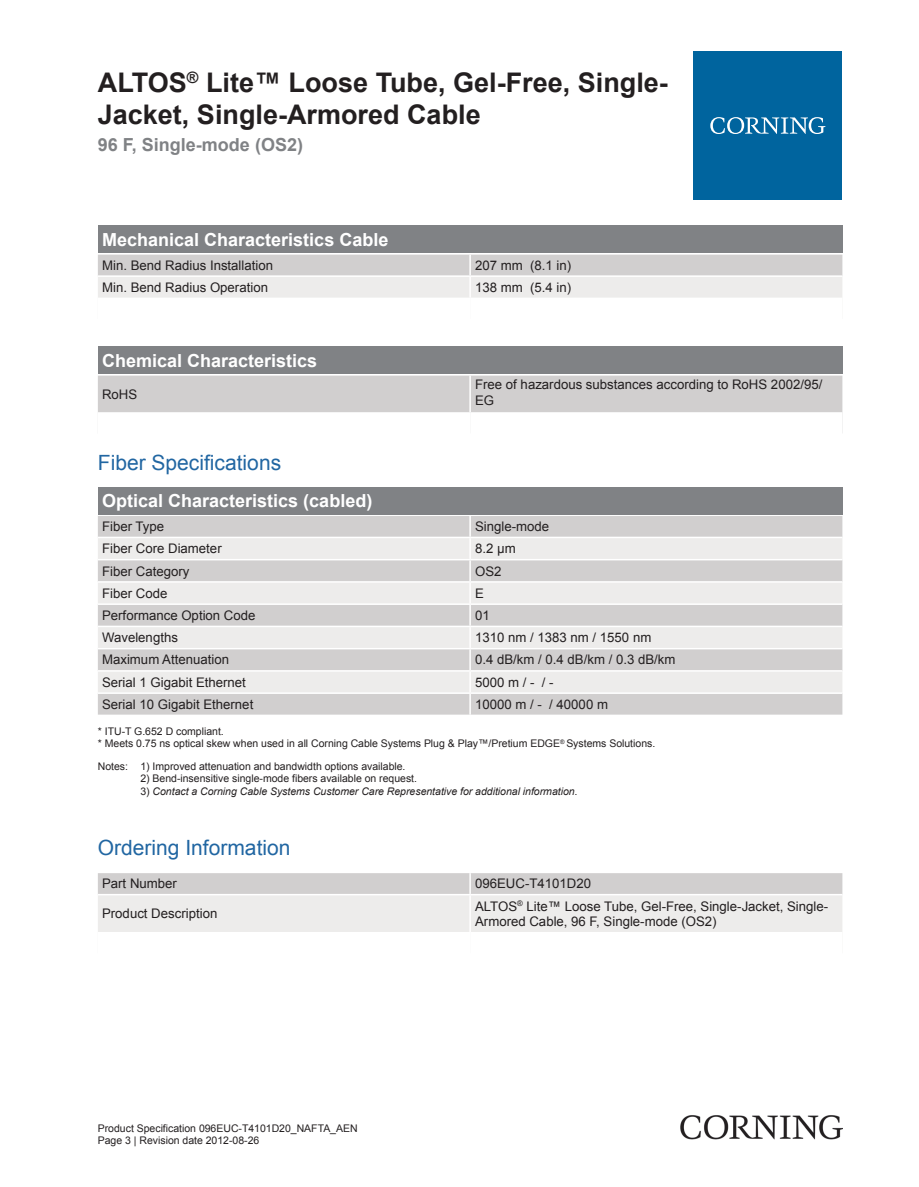
<style>
.page{position:relative;width:919px;height:1187px;background:#fff}
.page>*{position:absolute;margin:0;border:0;box-sizing:border-box;transform-origin:0 0}
.Standard_ohne_Silben{font:700 27px/32.4px "Arial";color:#231f20}
.t1{font:21px "Arial";color:#2166a2}
.t2{font:700 18px "Arial";color:#fff}
.Standard_ohne_Silben-2{font:700 18px "Arial";color:#808285}
.t3{font:13.2px/15.9px "Arial";color:#231f20}
.Notes_Indent_10mm{font:10.5px "Arial";color:#231f20}
.Notes_Indent_10mm-2{font:italic 10.5px "Arial";color:#231f20}
.s1{font-style:normal}
</style>
<div class="page">
<div style="left:98px;top:225px;width:744px;height:28px;background:#808285"></div>
<svg style="left:98px;top:254px;width:744px;height:43px;background:#dfdddd"></svg>
<hr style="left:469px;top:254px;width:2px;height:21px;background:#fff">
<hr style="left:469px;top:277px;width:2px;height:20px;background:#fff">
<hr style="left:98px;top:275px;width:372px;height:2px;background:#fff">
<hr style="left:470px;top:275px;width:372px;height:2px;background:#fff">
<div style="left:98px;top:346px;width:744px;height:28px;background:#808285"></div>
<div style="left:98px;top:375px;width:744px;height:37px;background:#d1cfcf"></div>
<hr style="left:469px;top:375px;width:2px;height:37px;background:#fff">
<div style="left:98px;top:487px;width:744px;height:27px;background:#808285"></div>
<div style="left:98px;top:516px;width:744px;height:198px;background:#d1cfcf"></div>
<svg style="left:98px;top:538px;width:744px;height:154px;background:#e1e0df"></svg>
<hr style="left:469px;top:516px;width:2px;height:20px;background:#fff">
<hr style="left:469px;top:538px;width:2px;height:21px;background:#fff">
<hr style="left:469px;top:560px;width:2px;height:21px;background:#fff">
<hr style="left:469px;top:582px;width:2px;height:21px;background:#fff">
<hr style="left:469px;top:605px;width:2px;height:20px;background:#fff">
<hr style="left:469px;top:627px;width:2px;height:21px;background:#fff">
<hr style="left:469px;top:649px;width:2px;height:21px;background:#fff">
<hr style="left:469px;top:671px;width:2px;height:21px;background:#fff">
<hr style="left:469px;top:693px;width:2px;height:21px;background:#fff">
<hr style="left:98px;top:536px;width:372px;height:2px;background:#fff">
<hr style="left:470px;top:536px;width:372px;height:2px;background:#fff">
<hr style="left:98px;top:559px;width:372px;height:1px;background:#fff">
<hr style="left:470px;top:559px;width:372px;height:1px;background:#fff">
<hr style="left:98px;top:581px;width:372px;height:1px;background:#fff">
<hr style="left:470px;top:581px;width:372px;height:1px;background:#fff">
<hr style="left:98px;top:603px;width:372px;height:2px;background:#fff">
<hr style="left:470px;top:603px;width:372px;height:2px;background:#fff">
<hr style="left:98px;top:625px;width:372px;height:2px;background:#fff">
<hr style="left:470px;top:625px;width:372px;height:2px;background:#fff">
<hr style="left:98px;top:648px;width:372px;height:1px;background:#fff">
<hr style="left:470px;top:648px;width:372px;height:1px;background:#fff">
<hr style="left:98px;top:670px;width:372px;height:1px;background:#fff">
<hr style="left:470px;top:670px;width:372px;height:1px;background:#fff">
<hr style="left:98px;top:692px;width:372px;height:1px;background:#fff">
<hr style="left:470px;top:692px;width:372px;height:1px;background:#fff">
<div style="left:98px;top:873px;width:744px;height:20px;background:#d1cfcf"></div>
<div style="left:98px;top:895px;width:744px;height:36px;background:#edeceb"></div>
<hr style="left:469px;top:873px;width:2px;height:20px;background:#fff">
<hr style="left:469px;top:895px;width:2px;height:36px;background:#fff">
<div style="left:693px;top:51px;width:149px;height:149px;background:#00649e"></div>
<svg style="left:710px;top:117px;width:115px;height:17px"></svg>
<img style="left:680px;top:1115px;width:162px;height:24px">
<p class="Standard_ohne_Silben" style="left:98px;top:67px;width:571px">ALTOS<sup>®</sup> Lite™ Loose Tube, Gel-Free, Single-<br>Jacket, Single-Armored Cable</p>
<p class="Standard_ohne_Silben-2" style="left:98px;top:132px;width:207px">96 F, Single-mode (OS2)</p>
<p class="t2" style="left:102px;top:227px;width:288px">Mechanical Characteristics Cable</p>
<p class="t3" style="left:102px;top:257px;width:172px">Min. Bend Radius Installation</p>
<p class="t3" style="left:475px;top:257px;width:98px">207 mm (8.1 in)</p>
<p class="t3" style="left:102px;top:279px;width:167px">Min. Bend Radius Operation</p>
<p class="t3" style="left:475px;top:279px;width:98px">138 mm (5.4 in)</p>
<p class="t2" style="left:102px;top:348px;width:217px">Chemical Characteristics</p>
<p class="t3" style="left:102px;top:386px;width:37px">RoHS</p>
<p class="t3" style="left:475px;top:377px;width:349px">Free of hazardous substances according to RoHS 2002/95/<br>EG</p>
<p class="t1" style="left:98px;top:448px;width:185px">Fiber Specifications</p>
<p class="t2" style="left:102px;top:489px;width:272px">Optical Characteristics (cabled)</p>
<p class="t3" style="left:102px;top:518px;width:64px">Fiber Type</p>
<p class="t3" style="left:475px;top:518px;width:76px">Single-mode</p>
<p class="t3" style="left:102px;top:541px;width:121px">Fiber Core Diameter</p>
<p class="t3" style="left:475px;top:541px;width:42px">8.2 µm</p>
<p class="t3" style="left:102px;top:563px;width:89px">Fiber Category</p>
<p class="t3" style="left:475px;top:563px;width:28px">OS2</p>
<p class="t3" style="left:102px;top:585px;width:67px">Fiber Code</p>
<p class="t3" style="left:475px;top:585px;width:10px">E</p>
<p class="t3" style="left:102px;top:607px;width:155px">Performance Option Code</p>
<p class="t3" style="left:475px;top:607px;width:16px">01</p>
<p class="t3" style="left:102px;top:629px;width:77px">Wavelengths</p>
<p class="t3" style="left:475px;top:629px;width:178px">1310 nm / 1383 nm / 1550 nm</p>
<p class="t3" style="left:102px;top:652px;width:128px">Maximum Attenuation</p>
<p class="t3" style="left:475px;top:652px;width:202px">0.4 dB/km / 0.4 dB/km / 0.3 dB/km</p>
<p class="t3" style="left:102px;top:674px;width:145px">Serial 1 Gigabit Ethernet</p>
<p class="t3" style="left:475px;top:674px;width:80px">5000 m / - / -</p>
<p class="t3" style="left:102px;top:696px;width:153px">Serial 10 Gigabit Ethernet</p>
<p class="t3" style="left:475px;top:696px;width:134px">10000 m / - / 40000 m</p>
<p class="Notes_Indent_10mm" style="left:98px;top:724px;width:127px">* ITU-T G.652 D compliant.</p>
<p class="Notes_Indent_10mm" style="left:98px;top:736px;width:559px">* Meets 0.75 ns optical skew when used in all Corning Cable Systems Plug &amp; Play™/Pretium EDGE<sup>®</sup> Systems Solutions.</p>
<p class="Notes_Indent_10mm" style="left:98px;top:759px;width:309px">Notes: 1) Improved attenuation and bandwidth options available.</p>
<p class="Notes_Indent_10mm" style="left:140px;top:771px;width:278px">2) Bend-insensitive single-mode fibers available on request.</p>
<p class="Notes_Indent_10mm-2" style="left:140px;top:784px;width:438px"><span class="s1">3)</span> Contact a Corning Cable Systems Customer Care Representative for additional information.</p>
<p class="t1" style="left:98px;top:833px;width:194px">Ordering Information</p>
<p class="t3" style="left:102px;top:875px;width:76px">Part Number</p>
<p class="t3" style="left:475px;top:875px;width:117px">096EUC-T4101D20</p>
<p class="t3" style="left:102px;top:905px;width:117px">Product Description</p>
<p class="t3" style="left:475px;top:898px;width:354px">ALTOS<sup>®</sup> Lite™ Loose Tube, Gel-Free, Single-Jacket, Single-<br>Armored Cable, 96 F, Single-mode (OS2)</p>
<p class="Notes_Indent_10mm" style="left:98px;top:1120px;width:261px">Product Specification 096EUC-T4101D20_NAFTA_AEN</p>
<p class="Notes_Indent_10mm" style="left:98px;top:1133px;width:163px">Page 3 | Revision date 2012-08-26</p>
</div>
